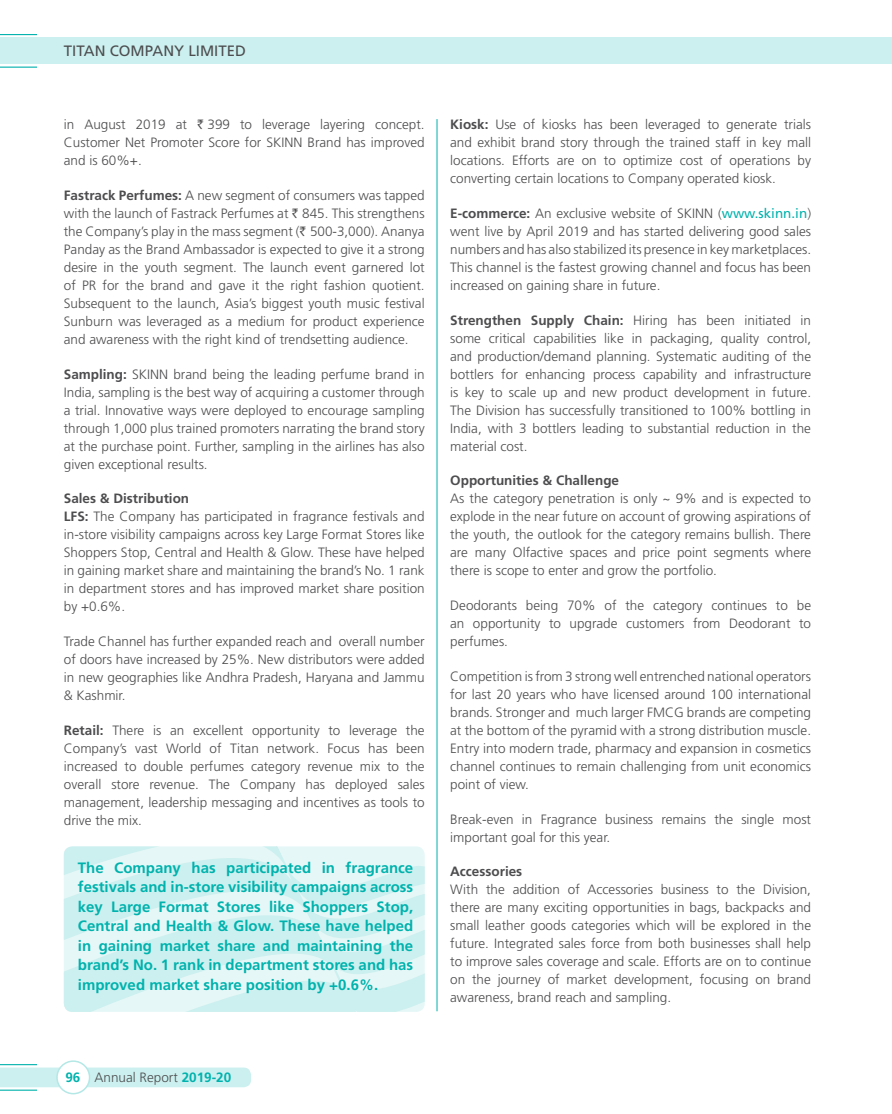
<style>
.page{position:relative;width:892px;height:1114px;background:#fff}
.page>*{position:absolute;margin:0;border:0;box-sizing:border-box;transform-origin:0 0}
.t1{font:700 15px/19.5px "Frutiger LT Std";color:#00b2ad;text-align:justify}
.t2{font:15px "Frutiger LT Std";color:#4d4d4f}
.t3{font:300 13.5px/18px "Frutiger LT Std";color:#4d4d4f;text-align:justify}
.t4{font:700 13.5px "Frutiger LT Std";color:#4d4d4f}
.s1{font-family:"Rupee";font-weight:400}
.s2{font-weight:700}
.s3{font-weight:400;color:#00b2ad}
.s4{font-weight:700;color:#00b2ad}
</style>
<div class="page">
<div style="left:0;top:1067px;width:251px;height:20px;background:#ccf0ef"></div>
<div style="left:57px;top:1061px;width:32px;height:32px;background:#fff;border-radius:50%"></div>
<div style="left:56px;top:1060px;width:34px;height:34px;border:2px solid #b3e8e6;border-radius:50%"></div>
<div style="left:0;top:37px;width:891px;height:27px;background:#ccf0ef"></div>
<hr style="left:0;top:34px;width:37px;height:1px;background:#00b2ad">
<hr style="left:0;top:67px;width:37px;height:1px;background:#00b2ad">
<hr style="left:0;top:1064px;width:37px;height:1px;background:#00b2ad">
<hr style="left:0;top:1089px;width:37px;height:1px;background:#00b2ad">
<svg style="left:64px;top:846px;width:360px;height:166px;background:#d7f3f2"></svg>
<hr style="left:436px;top:119px;width:1px;height:892px;background:#00b2ad">
<p class="t2" style="left:64px;top:42px;width:183px">TITAN COMPANY LIMITED</p>
<p class="t3" style="left:64px;top:116px;width:362px">in August 2019 at <span class="s1">`</span> 399 to leverage layering concept.<br>Customer Net Promoter Score for SKINN Brand has improved and is 60%+.</p>
<p class="t3" style="left:64px;top:187px;width:362px"><span class="s2">Fastrack Perfumes:</span> A new segment of consumers was tapped with the launch of Fastrack Perfumes at <span class="s1">`</span> 845. This strengthens the Company’s play in the mass segment (<span class="s1">`</span> 500-3,000). Ananya Panday as the Brand Ambassador is expected to give it a strong desire in the youth segment. The launch event garnered lot of PR for the brand and gave it the right fashion quotient.<br>Subsequent to the launch, Asia’s biggest youth music festival Sunburn was leveraged as a medium for product experience and awareness with the right kind of trendsetting audience.</p>
<p class="t3" style="left:64px;top:366px;width:362px"><span class="s2">Sampling:</span> SKINN brand being the leading perfume brand in India, sampling is the best way of acquiring a customer through a trial. Innovative ways were deployed to encourage sampling through 1,000 plus trained promoters narrating the brand story at the purchase point. Further, sampling in the airlines has also given exceptional results.</p>
<p class="t3" style="left:64px;top:489px;width:362px;text-align:left"><span class="s2">Sales &amp; Distribution<br>LFS:</span> The Company has participated in fragrance festivals and in-store visibility campaigns across key Large Format Stores like Shoppers Stop, Central and Health &amp; Glow. These have helped in gaining market share and maintaining the brand’s No. 1 rank in department stores and has improved market share position by +0.6%.</p>
<p class="t3" style="left:64px;top:632px;width:362px">Trade Channel has further expanded reach and overall number of doors have increased by 25%. New distributors were added in new geographies like Andhra Pradesh, Haryana and Jammu &amp; Kashmir.</p>
<p class="t3" style="left:64px;top:721px;width:362px"><span class="s2">Retail:</span> There is an excellent opportunity to leverage the Company’s vast World of Titan network. Focus has been increased to double perfumes category revenue mix to the overall store revenue. The Company has deployed sales management, leadership messaging and incentives as tools to drive the mix.</p>
<p class="t1" style="left:78px;top:858px;width:337px">The Company has participated in fragrance festivals and in-store visibility campaigns across key Large Format Stores like Shoppers Stop, Central and Health &amp; Glow. These have helped in gaining market share and maintaining the brand’s No. 1 rank in department stores and has improved market share position by +0.6%.</p>
<p class="t3" style="left:450px;top:116px;width:362px"><span class="s2">Kiosk:</span> Use of kiosks has been leveraged to generate trials and exhibit brand story through the trained staff in key mall locations. Efforts are on to optimize cost of operations by converting certain locations to Company operated kiosk.</p>
<p class="t3" style="left:450px;top:205px;width:362px"><span class="s2">E-commerce:</span> An exclusive website of SKINN (<span class="s3">WWW.SKINN.IN</span>) went live by April 2019 and has started delivering good sales numbers and has also stabilized its presence in key marketplaces.<br>This channel is the fastest growing channel and focus has been increased on gaining share in future.</p>
<p class="t3" style="left:450px;top:312px;width:362px"><span class="s2">Strengthen Supply Chain:</span> Hiring has been initiated in some critical capabilities like in packaging, quality control, and production/demand planning. Systematic auditing of the bottlers for enhancing process capability and infrastructure is key to scale up and new product development in future.<br>The Division has successfully transitioned to 100% bottling in India, with 3 bottlers leading to substantial reduction in the material cost.</p>
<p class="t4" style="left:450px;top:472px;width:170px">Opportunities &amp; Challenge</p>
<p class="t3" style="left:450px;top:489px;width:362px">As the category penetration is only ~ 9% and is expected to explode in the near future on account of growing aspirations of the youth, the outlook for the category remains bullish. There are many Olfactive spaces and price point segments where there is scope to enter and grow the portfolio.</p>
<p class="t3" style="left:450px;top:596px;width:362px">Deodorants being 70% of the category continues to be an opportunity to upgrade customers from Deodorant to perfumes.</p>
<p class="t3" style="left:450px;top:667px;width:362px">Competition is from 3 strong well entrenched national operators for last 20 years who have licensed around 100 international brands. Stronger and much larger FMCG brands are competing at the bottom of the pyramid with a strong distribution muscle.<br>Entry into modern trade, pharmacy and expansion in cosmetics channel continues to remain challenging from unit economics point of view.</p>
<p class="t3" style="left:450px;top:810px;width:362px">Break-even in Fragrance business remains the single most important goal for this year.</p>
<p class="t4" style="left:450px;top:864px;width:73px">Accessories</p>
<p class="t3" style="left:450px;top:881px;width:362px">With the addition of Accessories business to the Division, there are many exciting opportunities in bags, backpacks and small leather goods categories which will be explored in the future. Integrated sales force from both businesses shall help to improve sales coverage and scale. Efforts are on to continue on the journey of market development, focusing on brand awareness, brand reach and sampling.</p>
<p class="t3" style="left:65px;top:1069px;width:167px"><span class="s4">96</span> Annual Report <span class="s4">2019-20</span></p>
</div>
